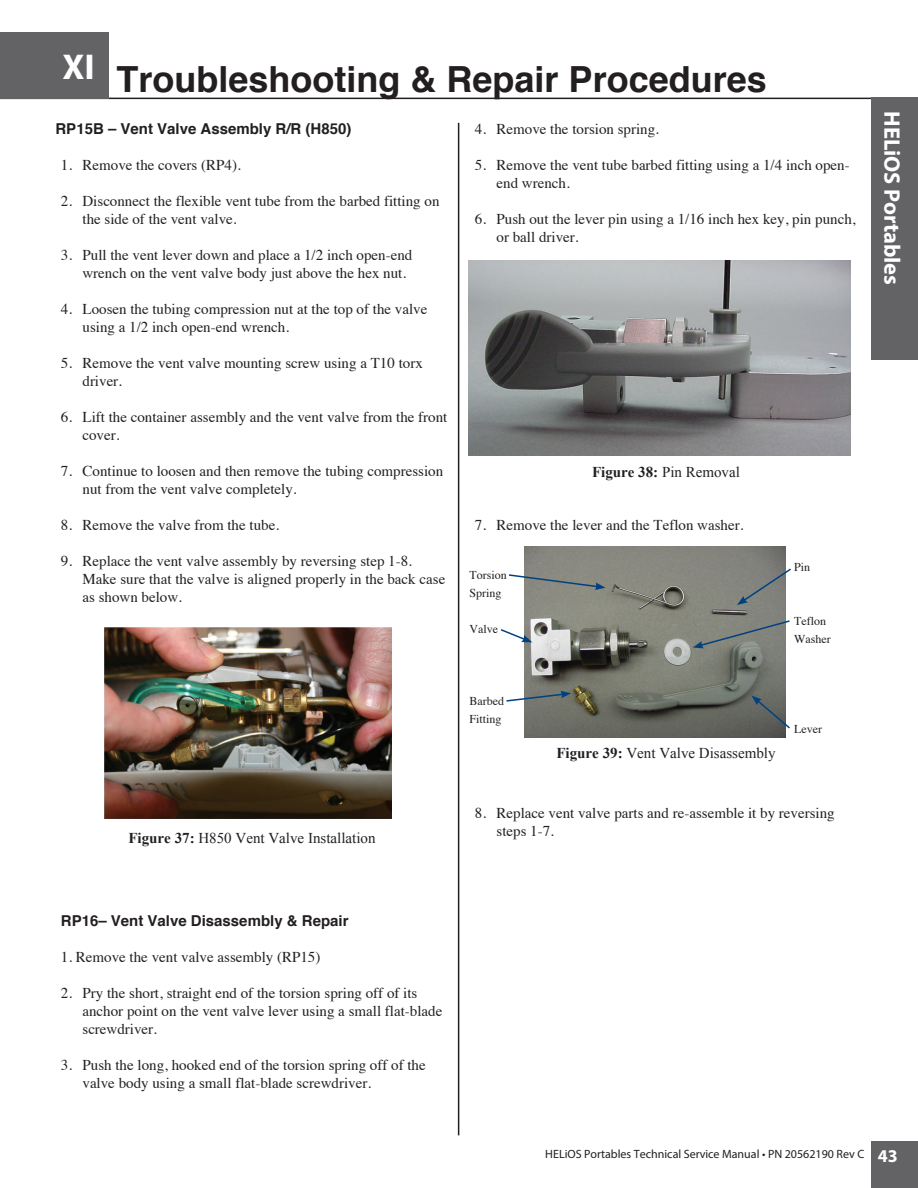
<style>
.page{position:relative;width:918px;height:1188px;background:#fff}
.page>*{position:absolute;margin:0;border:0;box-sizing:border-box;transform-origin:0 0}
.t1{font:700 36px "Helvetica";color:#231f20}
.t2{font:700 36px "Myriad Pro";color:#fff}
.t3{font:700 22.5px "Myriad Pro";color:#fff}
.t4{font:15px/18px "Times";color:#231f20}
.t5{font:15px "Times New Roman";color:#231f20}
.t6{font:700 15px "Helvetica";color:#231f20}
.t7{font:12px "Myriad Pro";color:#231f20}
.t8{font:12px/18px "Times";color:#231f20}
.s1{font-weight:700}
.s2{font-weight:700;font-size:18px;color:#fff}
</style>
<div class="page">
<hr style="left:0;top:98px;width:918px;height:1px;background:#231f20">
<hr style="left:458px;top:123px;width:1px;height:1012px;background:#231f20">
<div style="left:871px;top:1141px;width:47px;height:47px;background:#636366"></div>
<div style="left:871px;top:98px;width:47px;height:262px;background:#636366"></div>
<div style="left:0;top:33px;width:108px;height:66px;background:#636366"></div>
<img style="left:104px;top:627px;width:287px;height:192px">
<img style="left:468px;top:260px;width:382px;height:195px">
<img style="left:525px;top:547px;width:261px;height:190px">
<svg style="left:509px;top:573px;width:97px;height:17px;background:#8c9392"></svg>
<svg style="left:500px;top:628px;width:32px;height:14px"></svg>
<svg style="left:506px;top:691px;width:65px;height:12px"></svg>
<svg style="left:737px;top:567px;width:54px;height:38px;background:#848887"></svg>
<svg style="left:693px;top:619px;width:97px;height:29px;background:#808682"></svg>
<svg style="left:751px;top:696px;width:39px;height:34px"></svg>
<h1 class="t2" style="left:62px;top:44px;width:34px">XI</h1>
<h1 class="t2" style="left:75px;top:44px;width:21px">1</h1>
<h1 class="t1" style="left:117px;top:51px;width:652px">Troubleshooting &amp; Repair Procedures</h1>
<p class="t6" style="left:56px;top:117px;width:297px">RP15B – Vent Valve Assembly R/R (H850)</p>
<p class="t4" style="left:61px;top:155px;width:181px">1. Remove the covers (RP4).</p>
<p class="t4" style="left:83px;top:191px;width:359px;text-indent:-22px">2. Disconnect the flexible vent tube from the barbed fitting on the side of the vent valve.</p>
<p class="t4" style="left:83px;top:245px;width:331px;text-indent:-22px">3. Pull the vent lever down and place a 1/2 inch open-end wrench on the vent valve body just above the hex nut.</p>
<p class="t4" style="left:83px;top:299px;width:346px;text-indent:-22px">4. Loosen the tubing compression nut at the top of the valve using a 1/2 inch open-end wrench.</p>
<p class="t4" style="left:83px;top:353px;width:342px;text-indent:-22px">5. Remove the vent valve mounting screw using a T10 torx driver.</p>
<p class="t4" style="left:83px;top:407px;width:366px;text-indent:-22px">6. Lift the container assembly and the vent valve from the front cover.</p>
<p class="t4" style="left:83px;top:461px;width:362px;text-indent:-22px">7. Continue to loosen and then remove the tubing compression nut from the vent valve completely.</p>
<p class="t4" style="left:61px;top:515px;width:220px">8. Remove the valve from the tube.</p>
<p class="t4" style="left:83px;top:551px;width:364px;text-indent:-22px">9. Replace the vent valve assembly by reversing step 1-8.<br>Make sure that the valve is aligned properly in the back case as shown below.</p>
<p class="t5" style="left:128px;top:828px;width:249px"><span class="s1">Figure 37:</span> H850 Vent Valve Installation</p>
<p class="t4" style="left:475px;top:119px;width:186px">4. Remove the torsion spring.</p>
<p class="t4" style="left:497px;top:155px;width:355px;text-indent:-22px">5. Remove the vent tube barbed fitting using a 1/4 inch open&shy;end wrench.</p>
<p class="t4" style="left:497px;top:209px;width:361px;text-indent:-22px">6. Push out the lever pin using a 1/16 inch hex key, pin punch, or ball driver.</p>
<p class="t5" style="left:592px;top:461px;width:149px"><span class="s1">Figure 38:</span> Pin Removal</p>
<p class="t4" style="left:475px;top:515px;width:270px">7. Remove the lever and the Teflon washer.</p>
<p class="t8" style="left:470px;top:565px;width:39px">Torsion<br>Spring</p>
<p class="t8" style="left:470px;top:619px;width:30px">Valve</p>
<p class="t8" style="left:794px;top:557px;width:18px">Pin</p>
<p class="t8" style="left:794px;top:611px;width:38px">Teflon<br>Washer</p>
<p class="t8" style="left:470px;top:691px;width:36px">Barbed<br>Fitting</p>
<p class="t5" style="left:556px;top:743px;width:221px"><span class="s1">Figure 39:</span> Vent Valve Disassembly</p>
<p class="t8" style="left:794px;top:719px;width:29px">Lever</p>
<p class="t4" style="left:497px;top:803px;width:340px;text-indent:-22px">8. Replace vent valve parts and re-assemble it by reversing steps 1-7.</p>
<p class="t6" style="left:61px;top:909px;width:289px">RP16– Vent Valve Disassembly &amp; Repair</p>
<p class="t4" style="left:61px;top:947px;width:261px">1. Remove the vent valve assembly (RP15)</p>
<p class="t4" style="left:83px;top:983px;width:361px;text-indent:-22px">2. Pry the short, straight end of the torsion spring off of its anchor point on the vent valve lever using a small flat-blade screwdriver.</p>
<p class="t4" style="left:83px;top:1055px;width:345px;text-indent:-22px">3. Push the long, hooked end of the torsion spring off of the valve body using a small flat-blade screwdriver.</p>
<h2 class="t3" style="left:907px;top:111px;width:175px;rotate:90deg">HELiOS Portables</h2>
<p class="t7" style="left:545px;top:1146px;width:354px">HELiOS Portables Technical Service Manual • PN 20562190 Rev C <span class="s2">43</span></p>
</div>
